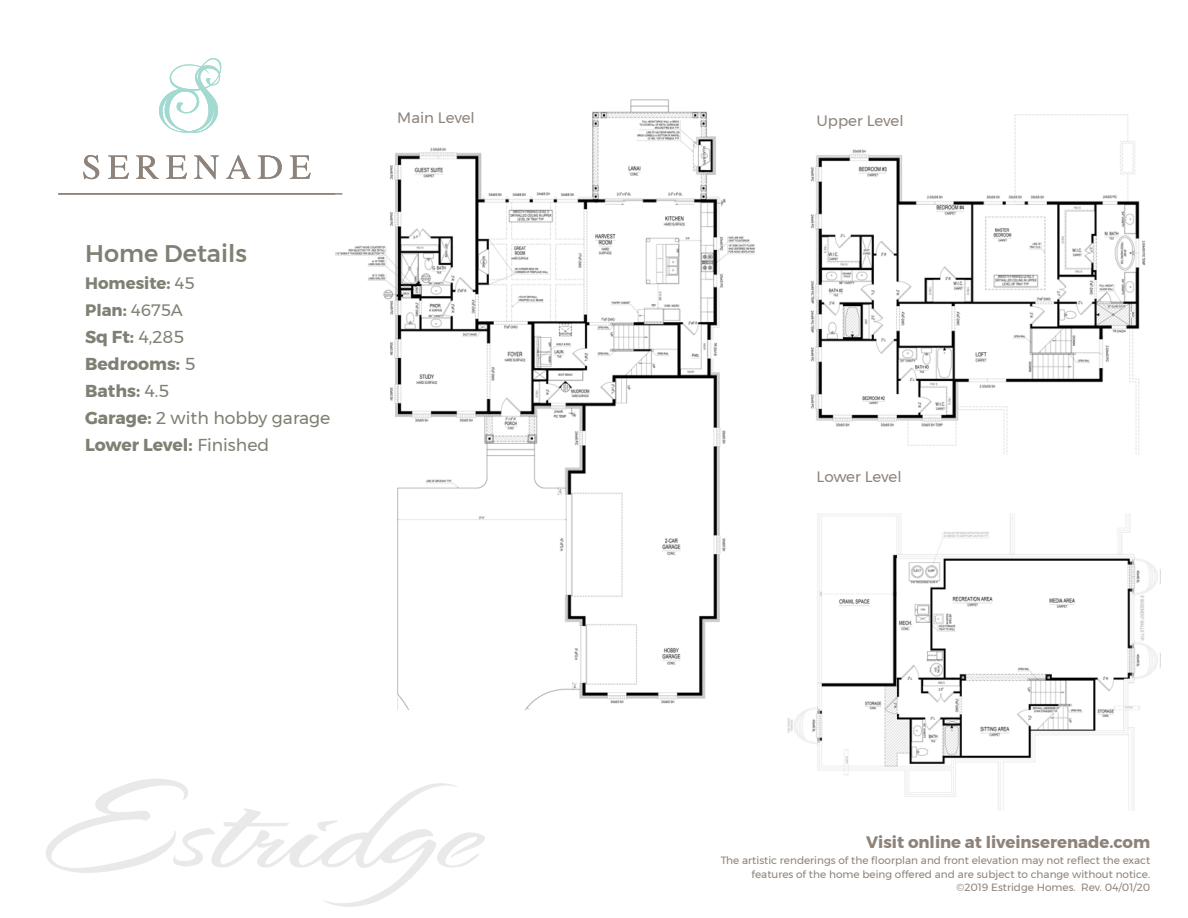
<style>
.page{position:relative;width:1188px;height:918px;background:#fff}
.page>*{position:absolute;margin:0;border:0;box-sizing:border-box;transform-origin:0 0}
.t1{font:500 24px "Montserrat";color:#807f74}
.t2{font:700 17.25px "Montserrat";color:#807f74}
.t3{font:17.25px "Montserrat";color:#807f74}
.t4{font:700 16.5px "Montserrat";color:#8e837a}
.t5{font:700 16.5px "Montserrat";color:#807f74}
.t6{font:15px "Montserrat";color:#8e837a}
.t7{font:10.5px "Montserrat";color:#8e837a}
.s1{font-weight:400}
.s2{font-weight:700}
</style>
<div class="page">
<svg style="left:46px;top:779px;width:439px;height:128px"></svg>
<img style="left:335px;top:99px;width:419px;height:610px">
<img style="left:810px;top:114px;width:336px;height:340px">
<img style="left:788px;top:513px;width:373px;height:298px">
<svg style="left:159px;top:58px;width:63px;height:75px"></svg>
<svg style="left:83px;top:155px;width:16px;height:24px"></svg>
<svg style="left:108px;top:156px;width:21px;height:23px"></svg>
<svg style="left:136px;top:156px;width:23px;height:23px"></svg>
<svg style="left:166px;top:156px;width:21px;height:23px"></svg>
<svg style="left:194px;top:156px;width:25px;height:23px"></svg>
<svg style="left:226px;top:155px;width:25px;height:24px"></svg>
<svg style="left:258px;top:156px;width:24px;height:23px"></svg>
<svg style="left:290px;top:156px;width:21px;height:23px"></svg>
<hr style="left:58px;top:193px;width:284px;height:2px;background:#8e837a">
<p class="t1" style="left:85px;top:235px;width:163px">Home Details</p>
<p class="t5" style="left:85px;top:270px;width:111px">Homesite: <span class="s1">45</span></p>
<p class="t5" style="left:85px;top:297px;width:99px">Plan: <span class="s1">4675A</span></p>
<p class="t2" style="left:85px;top:323px;width:100px">Sq Ft: <span class="s1">4,285</span></p>
<p class="t2" style="left:85px;top:350px;width:112px">Bedrooms: <span class="s1">5</span></p>
<p class="t2" style="left:85px;top:377px;width:86px">Baths: <span class="s1">4.5</span></p>
<p class="t3" style="left:85px;top:405px;width:247px"><span class="s2">Garage:</span> 2 with hobby garage</p>
<p class="t2" style="left:85px;top:431px;width:186px">Lower Level: <span class="s1">Finished</span></p>
<p class="t6" style="left:397px;top:106px;width:79px">Main Level</p>
<p class="t6" style="left:816px;top:109px;width:89px">Upper Level</p>
<p class="t6" style="left:816px;top:465px;width:87px">Lower Level</p>
<p class="t4" style="left:866px;top:828px;width:285px">Visit online at liveinserenade.com</p>
<p class="t7" style="left:721px;top:852px;width:431px">The artistic renderings of the floorplan and front elevation may not reflect the exact</p>
<p class="t7" style="left:752px;top:866px;width:400px">features of the home being offered and are subject to change without notice.</p>
<p class="t7" style="left:957px;top:879px;width:195px">©2019 Estridge Homes. Rev. 04/01/20</p>
</div>
